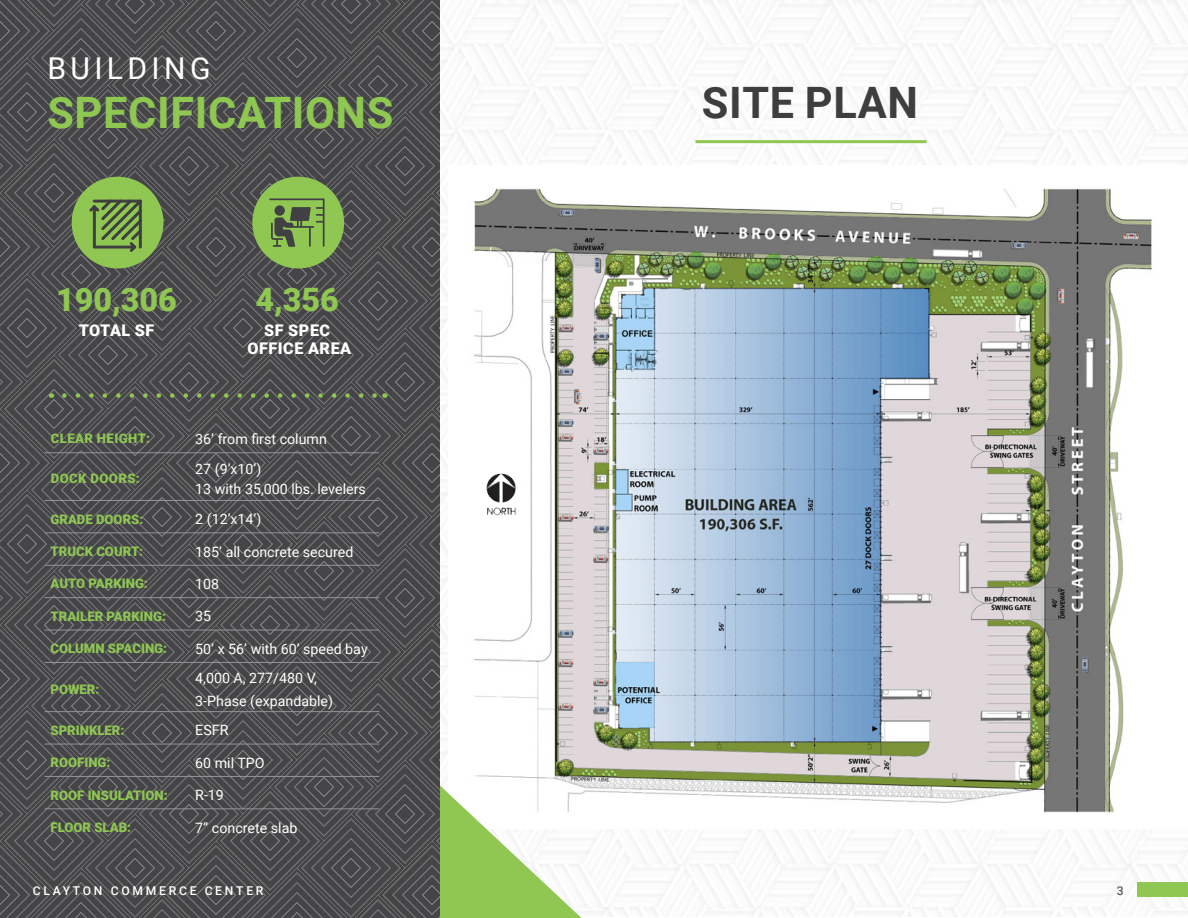
<style>
.page{position:relative;width:1188px;height:918px;background:#fff}
.page>*{position:absolute;margin:0;border:0;box-sizing:border-box;transform-origin:0 0}
.t1{font:700 43.35px "Roboto";letter-spacing:.015em;color:#8ec851}
.t2{font:700 43.35px "Roboto";letter-spacing:.015em;color:#3e3e3f}
.t3{font:900 32.25px "Roboto";color:#8fc752}
.t4{font:30.15px "Roboto";letter-spacing:.145em;color:#fff}
.t5{font:900 16.2px/18px "Roboto";letter-spacing:.035em;color:#fff;text-align:center}
.t6{font:14.25px "Roboto";color:#fff}
.t7{font:900 13.2px "Roboto";color:#8fc752}
.t8{font:900 13.2px "Roboto";letter-spacing:.035em;color:#8fc752}
.t9{font:500 12.15px "Roboto";letter-spacing:.225em;color:#fff}
.t10{font:500 12.15px "Roboto";color:#58585a}
</style>
<div class="page">
<img style="left:440px;top:0;width:748px;height:916px">
<svg style="left:0;top:0;width:440px;height:918px;background:#4e4e50"></svg>
<img style="left:448px;top:165px;width:740px;height:664px">
<div style="left:1137px;top:883px;width:51px;height:14px;background:#8fc752"></div>
<hr style="left:45px;top:452px;width:144px;height:1px;background:#939598">
<hr style="left:189px;top:452px;width:190px;height:1px;background:#939598">
<hr style="left:45px;top:500px;width:144px;height:1px;background:#939598">
<hr style="left:189px;top:500px;width:190px;height:1px;background:#939598">
<hr style="left:45px;top:532px;width:144px;height:1px;background:#939598">
<hr style="left:189px;top:532px;width:190px;height:1px;background:#939598">
<hr style="left:45px;top:565px;width:144px;height:1px;background:#939598">
<hr style="left:189px;top:565px;width:190px;height:1px;background:#939598">
<hr style="left:45px;top:597px;width:144px;height:1px;background:#939598">
<hr style="left:189px;top:597px;width:190px;height:1px;background:#939598">
<hr style="left:45px;top:630px;width:144px;height:1px;background:#939598">
<hr style="left:189px;top:630px;width:190px;height:1px;background:#939598">
<hr style="left:45px;top:662px;width:144px;height:1px;background:#939598">
<hr style="left:189px;top:662px;width:190px;height:1px;background:#939598">
<hr style="left:45px;top:711px;width:144px;height:1px;background:#939598">
<hr style="left:189px;top:711px;width:190px;height:1px;background:#939598">
<hr style="left:45px;top:744px;width:144px;height:1px;background:#939598">
<hr style="left:189px;top:744px;width:190px;height:1px;background:#939598">
<hr style="left:45px;top:776px;width:144px;height:1px;background:#939598">
<hr style="left:189px;top:776px;width:190px;height:1px;background:#939598">
<hr style="left:45px;top:808px;width:144px;height:1px;background:#939598">
<hr style="left:189px;top:808px;width:190px;height:1px;background:#939598">
<div style="left:72px;top:177px;width:91px;height:91px;background:#8fc752;border-radius:50%"></div>
<div style="left:252px;top:177px;width:92px;height:91px;background:#8fc752;border-radius:50%"></div>
<svg style="left:64px;top:393px;width:314px;height:5px;background:#5d6a50"></svg>
<hr style="left:696px;top:140px;width:231px;height:3px;background:#8fc752">
<img style="left:467px;top:457px;width:60px;height:65px">
<svg style="left:440px;top:786px;width:141px;height:132px"></svg>
<svg style="left:89px;top:199px;width:53px;height:53px"></svg>
<svg style="left:269px;top:198px;width:56px;height:49px"></svg>
<p class="t4" style="left:47px;top:47px;width:165px">BUILDING</p>
<p class="t1" style="left:47px;top:82px;width:348px">SPECIFICATIONS</p>
<p class="t3" style="left:56px;top:277px;width:122px">190,306</p>
<p class="t5" style="left:79px;top:321px;width:77px">TOTAL SF</p>
<p class="t3" style="left:255px;top:277px;width:85px">4,356</p>
<p class="t5" style="left:247px;top:321px;width:105px">SF SPEC<br>OFFICE AREA</p>
<p class="t8" style="left:51px;top:429px;width:101px">CLEAR HEIGHT:</p>
<p class="t6" style="left:195px;top:429px;width:133px">36’ from first column</p>
<p class="t8" style="left:51px;top:470px;width:91px">DOCK DOORS:</p>
<p class="t6" style="left:195px;top:459px;width:68px">27 (9’x10’)</p>
<p class="t6" style="left:195px;top:479px;width:172px">13 with 35,000 lbs. levelers</p>
<p class="t7" style="left:51px;top:510px;width:94px">GRADE DOORS:</p>
<p class="t6" style="left:195px;top:509px;width:68px">2 (12’x14’)</p>
<p class="t7" style="left:51px;top:542px;width:94px">TRUCK COURT:</p>
<p class="t6" style="left:195px;top:541px;width:160px">185’ all concrete secured</p>
<p class="t7" style="left:51px;top:574px;width:99px">AUTO PARKING:</p>
<p class="t6" style="left:195px;top:574px;width:26px">108</p>
<p class="t7" style="left:51px;top:607px;width:117px">TRAILER PARKING:</p>
<p class="t6" style="left:195px;top:606px;width:18px">35</p>
<p class="t7" style="left:51px;top:639px;width:118px">COLUMN SPACING:</p>
<p class="t6" style="left:195px;top:639px;width:174px">50’ x 56’ with 60’ speed bay</p>
<p class="t7" style="left:51px;top:680px;width:50px">POWER:</p>
<p class="t6" style="left:195px;top:668px;width:123px">4,000 A, 277/480 V,</p>
<p class="t6" style="left:195px;top:691px;width:139px">3-Phase (expandable)</p>
<p class="t7" style="left:51px;top:721px;width:75px">SPRINKLER:</p>
<p class="t6" style="left:195px;top:720px;width:35px">ESFR</p>
<p class="t7" style="left:51px;top:753px;width:61px">ROOFING:</p>
<p class="t6" style="left:195px;top:753px;width:71px">60 mil TPO</p>
<p class="t7" style="left:51px;top:786px;width:119px">ROOF INSULATION:</p>
<p class="t6" style="left:195px;top:785px;width:30px">R-19</p>
<p class="t7" style="left:51px;top:818px;width:82px">FLOOR SLAB:</p>
<p class="t6" style="left:195px;top:817px;width:104px">7” concrete slab</p>
<p class="t2" style="left:702px;top:72px;width:218px">SITE PLAN</p>
<p class="t9" style="left:33px;top:882px;width:232px">CLAYTON COMMERCE CENTER</p>
<p class="t10" style="left:1117px;top:882px;width:8px">3</p>
</div>
